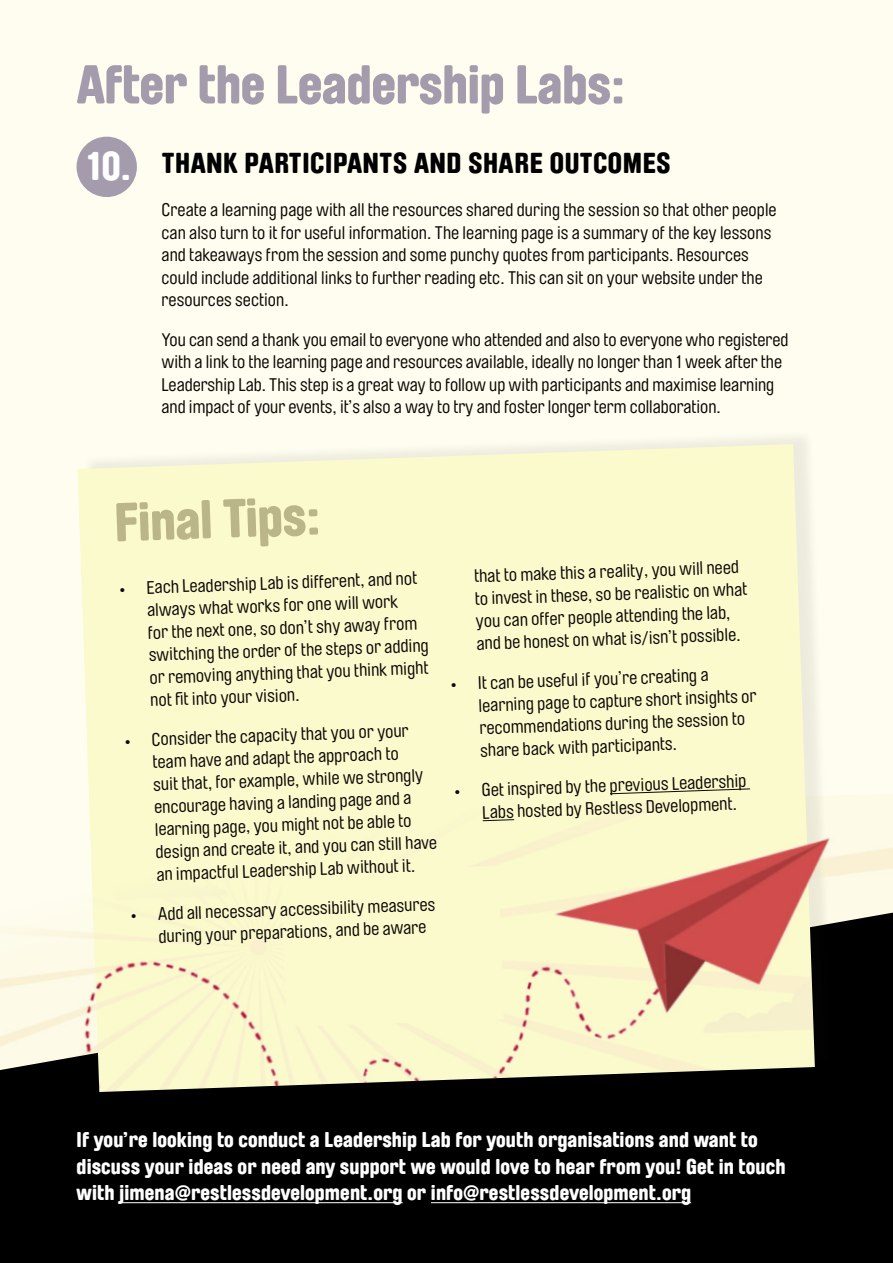
<style>
.page{position:relative;width:893px;height:1263px;background:#fffde9}
.page>*{position:absolute;margin:0;border:0;box-sizing:border-box;transform-origin:0 0}
.Heading_no_backgroun{font:900 54px "Brauer Neue";letter-spacing:-.01em;color:#a49cac}
.Heading_no_backgroun-2{font:900 54px "Brauer Neue";color:#bbb68a}
.Heading{font:900 39.6px "Brauer Neue Std";color:#fff}
.SUB{font:900 28.5px "Brauer Neue Std";letter-spacing:.025em;color:#000}
.Body_copy{font:900 21.15px/26.4px "Brauer Neue Std";letter-spacing:.005em;color:#fff}
.Body_copy-2{font:18px/22.5px "Brauer Neue Std";color:#0c0806}
</style>
<div class="page">
<div style="left:77px;top:137px;width:60px;height:60px;background:#a49cac;border-radius:50%"></div>
<div style="left:0;top:1117px;width:893px;height:146px;background:#000"></div>
<hr style="left:119px;top:1202px;width:284px;height:1px;background:#fff">
<hr style="left:431px;top:1202px;width:260px;height:1px;background:#fff">
<div style="left:83px;top:430px;width:753px;height:663px;background:#fffdef"></div>
<div style="left:78px;top:444px;width:737px;height:349px;background:#fafacc"></div>
<img style="left:0;top:793px;width:893px;height:324px">
<div style="left:281px;top:866px;width:223px;height:161px;background:#fafacc"></div>
<svg style="left:609px;top:788px;width:142px;height:7px"></svg>
<svg style="left:482px;top:819px;width:33px;height:2px"></svg>
<p class="Heading_no_backgroun" style="left:77px;top:53px;width:550px">After the Leadership Labs:</p>
<p class="SUB" style="left:162px;top:146px;width:510px">THANK PARTICIPANTS AND SHARE OUTCOMES</p>
<p class="Body_copy-2" style="left:162px;top:199px;width:617px">Create a learning page with all the resources shared during the session so that other people can also turn to it for useful information. The learning page is a summary of the key lessons and takeaways from the session and some punchy quotes from participants. Resources could include additional links to further reading etc. This can sit on your website under the resources section.</p>
<p class="Body_copy-2" style="left:162px;top:329px;width:628px">You can send a thank you email to everyone who attended and also to everyone who registered with a link to the learning page and resources available, ideally no longer than 1 week after the Leadership Lab. This step is a great way to follow up with participants and maximise learning and impact of your events, it’s also a way to try and foster longer term collaboration.</p>
<p class="Heading" style="left:86px;top:143px;width:46px">10.</p>
<p class="Heading_no_backgroun-2" style="left:113px;top:491px;width:208px;rotate:-2deg">Final Tips:</p>
<p class="Body_copy-2" style="left:146px;top:576px;width:282px;text-indent:-27px;rotate:-2deg">• Each Leadership Lab is different, and not always what works for one will work<br>for the next one, so don’t shy away from switching the order of the steps or adding or removing anything that you think might not fi t into your vision.</p>
<p class="Body_copy-2" style="left:151px;top:728px;width:283px;text-indent:-27px;rotate:-2deg">• Consider the capacity that you or your team have and adapt the approach to<br>suit that, for example, while we strongly encourage having a landing page and a learning page, you might not be able to design and create it, and you can still have an impactful Leadership Lab without it.</p>
<p class="Body_copy-2" style="left:157px;top:903px;width:279px;text-indent:-27px;rotate:-2deg">• Add all necessary accessibility measures during your preparations, and be aware</p>
<p class="Body_copy-2" style="left:474px;top:565px;width:274px;rotate:-2deg">that to make this a reality, you will need to invest in these, so be realistic on what you can offer people attending the lab, and be honest on what is/isn’t possible.</p>
<p class="Body_copy-2" style="left:477px;top:672px;width:279px;text-indent:-27px;rotate:-2deg">• It can be useful if you’re creating a learning page to capture short insights or recommendations during the session to share back with participants.</p>
<p class="Body_copy-2" style="left:481px;top:779px;width:266px;text-indent:-27px;rotate:-2deg">• Get inspired by the previous Leadership<br>Labs hosted by Restless Development.</p>
<p class="Body_copy" style="left:77px;top:1127px;width:710px">If you’re looking to conduct a Leadership Lab for youth organisations and want to discuss your ideas or need any support we would love to hear from you! Get in touch with jimena@restlessdevelopment.org or info@restlessdevelopment.org</p>
</div>
